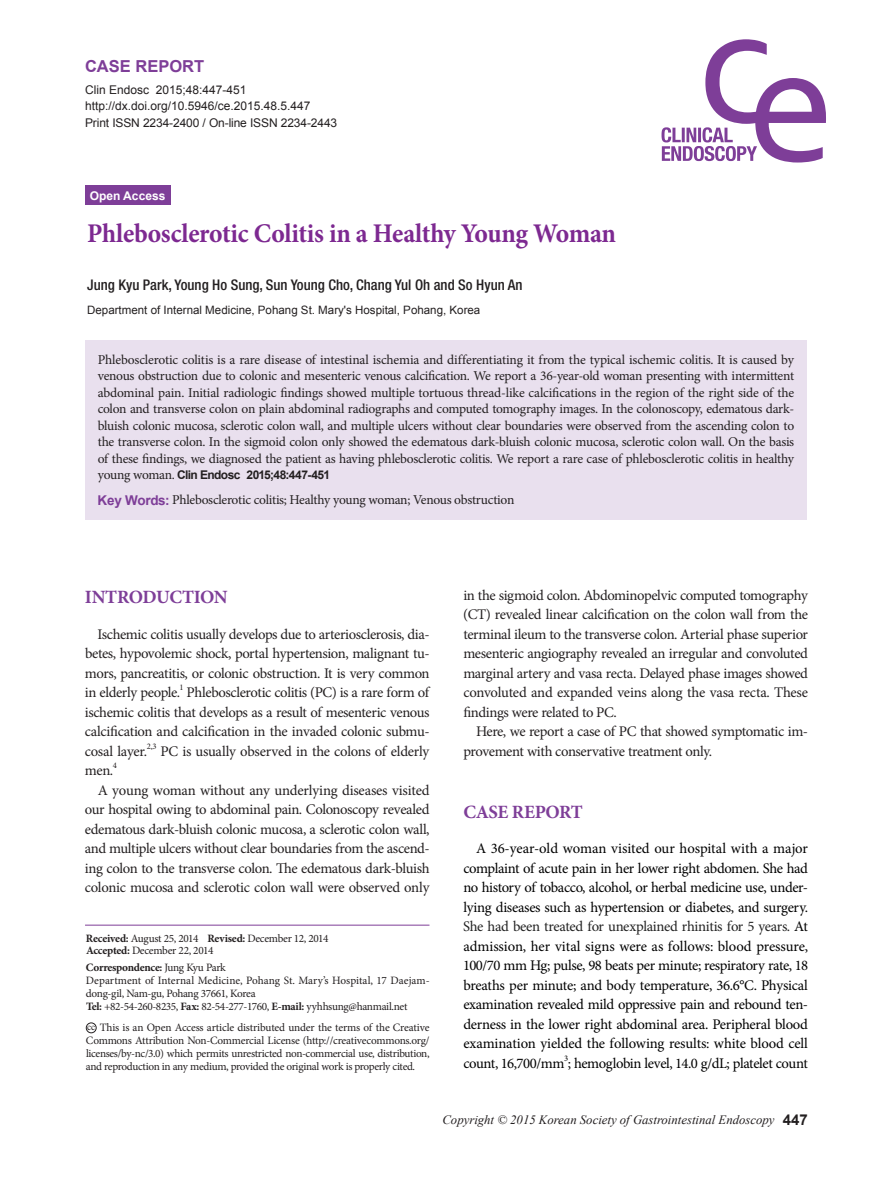
<style>
.page{position:relative;width:893px;height:1191px;background:#fff}
.page>*{position:absolute;margin:0;border:0;box-sizing:border-box;transform-origin:0 0}
.논문_타이틀{font:700 27px "Minion Pro";letter-spacing:-.015em;color:#7d2991;scale:.95 1}
.타이틀_서론{font:700 18.75px "Minion Pro";letter-spacing:-.02em;color:#7e3e98}
.t1{font:700 16.5px "Arial";color:#7e3e98}
.본문{font:14.7px/19.5px "Minion Pro";letter-spacing:-.025em;color:#231f20;text-align:justify}
.본문-2{font:14.7px/19.5px "Minion Pro";letter-spacing:-.025em;color:#000;text-align:justify}
.저자명{font:500 condensed 14.7px "Helvetica Neue";color:#231f20}
.초록내용{font:13.5px/16.5px "Minion Pro";letter-spacing:-.02em;color:#231f20;text-align:justify}
.t2{font:italic 12.75px "Times New Roman";color:#231f20}
.t3{font:12px "Arial";color:#231f20}
.초록내용-2{font:700 12px "Arial";letter-spacing:-.05em;color:#231f20}
.t4{font:700 12px "Arial";color:#fff}
.저자소속{font:11.55px "Arial";color:#231f20}
.책임저자{font:11.25px/13px "Minion Pro";letter-spacing:-.03em;color:#231f20}
.책임저자-2{font:11.25px/12.8px "Minion Pro";letter-spacing:-.005em;color:#231f20}
.책임저자-3{font:700 11.25px "Minion Pro";letter-spacing:-.025em;color:#231f20}
.t5{font:9.3px "Times New Roman";color:#231f20}
.본문-3{font:8.55px "Minion Pro";color:#231f20}
.본문-4{font:8.55px "Minion Pro";color:#000}
.s1{font-family:"Minion Pro";font-weight:400;font-size:13.5px}
.s2{font-family:"Arial";font-weight:700;color:#7e3e98}
.s3{font-weight:700}
.s4{font-weight:400}
.s5{color:#222}
.s6{font-family:"Arial";font-weight:700;font-style:normal;font-size:15px}
</style>
<div class="page">
<svg style="left:661px;top:39px;width:165px;height:123px"></svg>
<div style="left:85px;top:340px;width:722px;height:179px;background:#e9e0ee"></div>
<div style="left:85px;top:186px;width:85px;height:19px;background:#7e3e98"></div>
<div style="left:86px;top:1022px;width:10px;height:10px;border:1px solid #231f20;border-radius:50%"></div>
<hr style="left:85px;top:924px;width:344px;height:1px;background:#7e3e98">
<p class="t1" style="left:85px;top:56px;width:121px">CASE REPORT</p>
<p class="t3" style="left:85px;top:82px;width:163px">Clin Endosc 2015;48:447-451</p>
<p class="t3" style="left:85px;top:98px;width:227px">http://dx.doi.org/10.5946/ce.2015.48.5.447</p>
<p class="t3" style="left:85px;top:114px;width:254px">Print ISSN 2234-2400 / On-line ISSN 2234-2443</p>
<p class="t4" style="left:90px;top:187px;width:77px">Open Access</p>
<p class="논문_타이틀" style="left:87px;top:214px;width:558px">Phlebosclerotic Colitis in a Healthy Young Woman</p>
<p class="저자명" style="left:87px;top:276px;width:437px">Jung Kyu Park, Young Ho Sung, Sun Young Cho, Chang Yul Oh and So Hyun An</p>
<p class="저자소속" style="left:87px;top:302px;width:395px">Department of Internal Medicine, Pohang St. Mary's Hospital, Pohang, Korea</p>
<p class="초록내용" style="left:98px;top:351px;width:698px">Phlebosclerotic colitis is a rare disease of intestinal ischemia and differentiating it from the typical ischemic colitis. It is caused by venous obstruction due to colonic and mesenteric venous calcification. We report a 36-year-old woman presenting with intermittent abdominal pain. Initial radiologic findings showed multiple tortuous thread-like calcifications in the region of the right side of the colon and transverse colon on plain abdominal radiographs and computed tomography images. In the colonoscopy, edematous dark&shy;bluish colonic mucosa, sclerotic colon wall, and multiple ulcers without clear boundaries were observed from the ascending colon to the transverse colon. In the sigmoid colon only showed the edematous dark-bluish colonic mucosa, sclerotic colon wall. On the basis of these findings, we diagnosed the patient as having phlebosclerotic colitis. We report a rare case of phlebosclerotic colitis in healthy</p>
<p class="초록내용-2" style="left:98px;top:467px;width:234px"><span class="s1">young woman.</span> Clin Endosc 2015;48:447-451</p>
<p class="초록내용" style="left:98px;top:492px;width:418px"><span class="s2">Key Words:</span> Phlebosclerotic colitis; Healthy young woman; Venous obstruction</p>
<p class="타이틀_서론" style="left:85px;top:584px;width:144px">INTRODUCTION</p>
<p class="본문" style="left:85px;top:624px;width:346px;text-indent:13px">Ischemic colitis usually develops due to arteriosclerosis, dia&shy;betes, hypovolemic shock, portal hypertension, malignant tu&shy;mors, pancreatitis, or colonic obstruction. It is very common in elderly people. Phlebosclerotic colitis (PC) is a rare form of</p>
<p class="본문-3" style="left:180px;top:682px;width:6px">1</p>
<p class="본문" style="left:85px;top:702px;width:346px">ischemic colitis that develops as a result of mesenteric venous calcification and calcification in the invaded colonic submu&shy;cosal layer.</p>
<p class="본문-3" style="left:147px;top:740px;width:11px">2,3</p>
<p class="본문" style="left:161px;top:741px;width:270px">PC is usually observed in the colons of elderly</p>
<p class="본문-3" style="left:113px;top:760px;width:6px">4</p>
<p class="본문" style="left:85px;top:780px;width:346px;text-indent:13px">A young woman without any underlying diseases visited our hospital owing to abdominal pain. Colonoscopy revealed edematous dark-bluish colonic mucosa, a sclerotic colon wall, and multiple ulcers without clear boundaries from the ascend&shy;ing colon to the transverse colon. The edematous dark-bluish colonic mucosa and sclerotic colon wall were observed only</p>
<p class="본문" style="left:85px;top:761px;width:30px">men.</p>
<p class="책임저자" style="left:86px;top:931px;width:244px"><span class="s3">Received:</span> August 25, 2014 <span class="s3">Revised:</span> December 12, 2014<br><span class="s3">Accepted:</span> December 22, 2014</p>
<p class="책임저자-3" style="left:86px;top:959px;width:141px">Correspondence: <span class="s4">Jung Kyu Park</span></p>
<p class="책임저자-2" style="left:86px;top:974px;width:345px">Department of Internal Medicine, Pohang St. Mary’s Hospital, 17 Daejam&shy;dong-gil, Nam-gu, Pohang 37661, Korea</p>
<p class="책임저자" style="left:86px;top:999px;width:323px"><span class="s3">Tel:</span> +82-54-260-8235, <span class="s3">Fax:</span> 82-54-277-1760, <span class="s3">E-mail:</span> yyhhsung@hanmail.net</p>
<p class="t5" style="left:87px;top:1021px;width:10px">cc</p>
<p class="책임저자" style="left:86px;top:1020px;width:345px;text-align:justify;text-indent:14px">This is an Open Access article distributed under the terms of the Creative Commons Attribution Non-Commercial License (http://creativecommons.org/ licenses/by-nc/3.0) which permits unrestricted non-commercial use, distribution, and reproduction in any medium, provided the original work is properly cited.</p>
<p class="본문" style="left:463px;top:585px;width:346px">in the sigmoid colon. Abdominopelvic computed tomography (CT) revealed linear calcification on the colon wall from the terminal ileum to the transverse colon. Arterial phase superior mesenteric angiography revealed an irregular and convoluted marginal artery and vasa recta. Delayed phase images showed convoluted and expanded veins along the vasa recta. These findings were related to PC.</p>
<p class="본문" style="left:463px;top:722px;width:346px;text-indent:13px">Here, we report a case of PC that showed symptomatic im&shy;provement with conservative treatment only.</p>
<p class="타이틀_서론" style="left:463px;top:798px;width:121px">CASE REPORT</p>
<p class="본문-2" style="left:463px;top:839px;width:347px;text-indent:13px">A 36-year-old woman visited our hospital with a major complaint of acute pain in her lower right abdomen. She had no history of tobacco, alcohol, or herbal medicine use, under&shy;lying diseases such as hypertension or diabetes, and surgery.<br><span class="s5">She had been treated for unexplained rhinitis for 5 years.</span> At admission, her vital signs were as follows: blood pressure, 100/70 mm Hg; pulse, 98 beats per minute; respiratory rate, 18 breaths per minute; and body temperature, 36.6°C. Physical examination revealed mild oppressive pain and rebound ten&shy;derness in the lower right abdominal area. Peripheral blood examination yielded the following results: white blood cell count, 16,700/mm ; hemoglobin level, 14.0 g/dL; platelet count</p>
<p class="본문-4" style="left:564px;top:1052px;width:6px">3</p>
<p class="t2" style="left:442px;top:1110px;width:367px">Copyright © 2015 Korean Society of Gastrointestinal Endoscopy <span class="s6">447</span></p>
</div>
